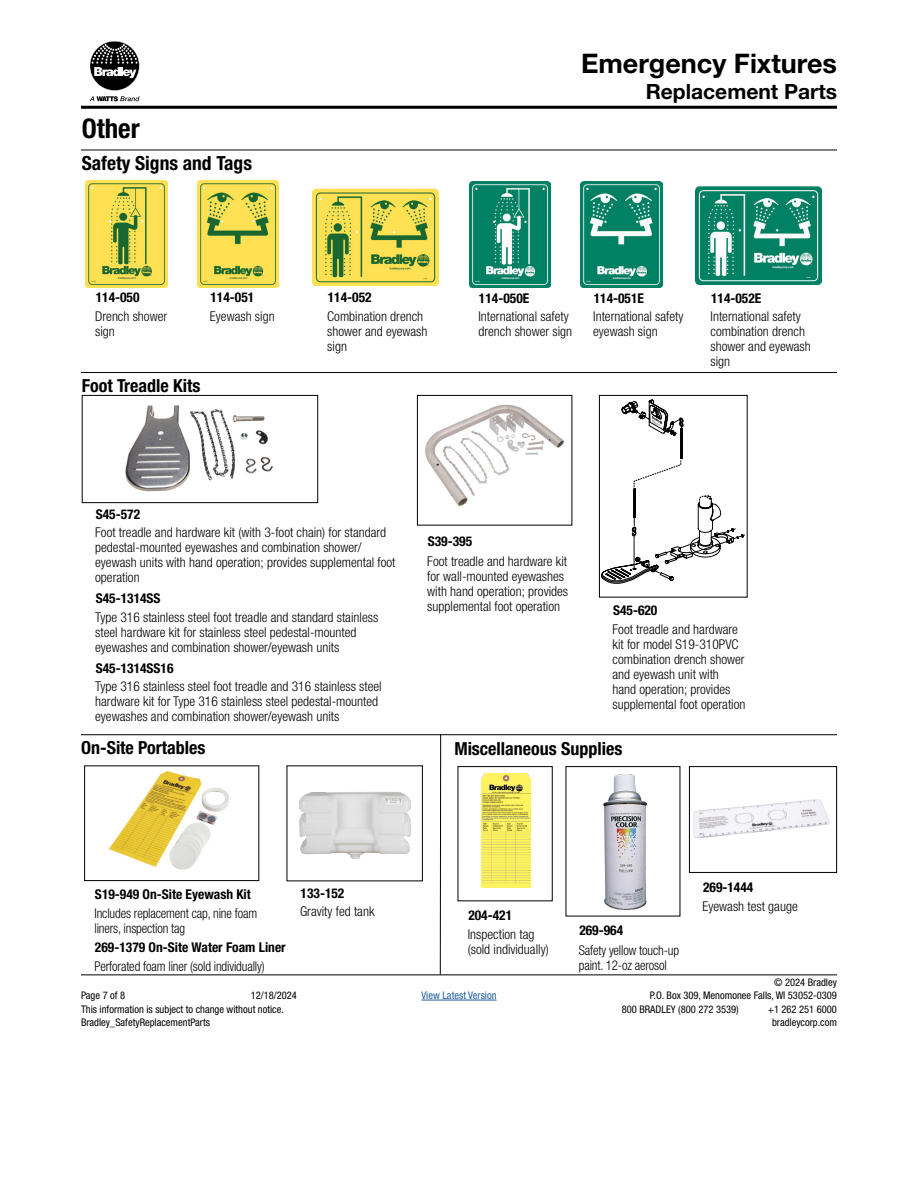
<style>
.page{position:relative;width:918px;height:1188px;background:#fff}
.page>*{position:absolute;margin:0;border:0;box-sizing:border-box;transform-origin:0 0}
.t1{font:700 27px "Helvetica Neue LT Std";color:#000}
.t2{font:700 condensed 27px "Helvetica Neue LT Std";color:#000}
.t3{font:700 21px "Helvetica Neue LT Std";color:#000}
.t4{font:700 condensed 19.5px "Helvetica Neue LT Std";color:#000}
.t5{font:700 condensed 18px "Helvetica Neue LT Std";color:#000}
.t6{font:300 condensed 13.5px/15px "Helvetica Neue LT Std";color:#000}
.t7{font:700 condensed 13.5px "Helvetica Neue LT Std";color:#000}
.t8{font:300 condensed 13.5px/15px "Helvetica Neue LT Std";color:#000;scale:.95 1}
.t9{font:condensed 10.5px/13.5px "Helvetica Neue LT Std";color:#000;text-align:center}
.t10{font:condensed 10.5px "Helvetica Neue LT Std";color:#215e9e}
</style>
<div class="page">
<hr style="left:81px;top:106px;width:756px;height:3px;background:#000">
<svg style="left:90px;top:41px;width:50px;height:60px"></svg>
<hr style="left:421px;top:1000px;width:76px;height:1px;background:#215e9e">
<img style="left:86px;top:181px;width:81px;height:106px">
<img style="left:197px;top:181px;width:82px;height:106px">
<img style="left:312px;top:188px;width:127px;height:98px">
<img style="left:481px;top:774px;width:49px;height:114px">
<img style="left:603px;top:774px;width:44px;height:136px">
<img style="left:693px;top:799px;width:137px;height:39px">
<div style="left:689px;top:766px;width:148px;height:107px;border:1px solid #000"></div>
<hr style="left:81px;top:150px;width:756px;height:1px;background:#000">
<hr style="left:81px;top:372px;width:756px;height:1px;background:#000">
<hr style="left:81px;top:734px;width:756px;height:1px;background:#000">
<hr style="left:81px;top:974px;width:756px;height:1px;background:#000">
<img style="left:125px;top:405px;width:148px;height:87px">
<div style="left:82px;top:395px;width:236px;height:108px;border:1px solid #000"></div>
<img style="left:425px;top:404px;width:139px;height:103px">
<div style="left:417px;top:395px;width:155px;height:131px;border:1px solid #000"></div>
<svg style="left:601px;top:400px;width:144px;height:183px"></svg>
<div style="left:599px;top:395px;width:149px;height:203px;border:1px solid #000"></div>
<img style="left:299px;top:792px;width:112px;height:67px">
<img style="left:109px;top:771px;width:120px;height:99px">
<div style="left:84px;top:765px;width:175px;height:116px;border:1px solid #000"></div>
<hr style="left:440px;top:734px;width:1px;height:240px;background:#000">
<img style="left:469px;top:181px;width:82px;height:107px">
<img style="left:581px;top:181px;width:81px;height:107px">
<img style="left:695px;top:187px;width:127px;height:97px">
<h1 class="t2" style="left:82px;top:112px;width:59px">Other</h1>
<h3 class="t4" style="left:82px;top:151px;width:172px">Safety Signs and Tags</h3>
<h1 class="t1" style="left:581px;top:47px;width:257px">Emergency Fixtures</h1>
<h2 class="t3" style="left:646px;top:78px;width:193px">Replacement Parts</h2>
<p class="t7" style="left:96px;top:289px;width:45px">114-050</p>
<p class="t6" style="left:95px;top:308px;width:73px">Drench shower sign</p>
<p class="t7" style="left:210px;top:289px;width:45px">114-051</p>
<p class="t6" style="left:210px;top:308px;width:66px">Eyewash sign</p>
<h3 class="t5" style="left:82px;top:375px;width:120px">Foot Treadle Kits</h3>
<p class="t7" style="left:328px;top:289px;width:45px">114-052</p>
<p class="t6" style="left:327px;top:308px;width:102px">Combination drench shower and eyewash sign</p>
<p class="t7" style="left:479px;top:290px;width:52px">114-050E</p>
<p class="t6" style="left:478px;top:309px;width:95px">International safety drench shower sign</p>
<p class="t7" style="left:594px;top:290px;width:52px">114-051E</p>
<p class="t6" style="left:593px;top:309px;width:92px">International safety eyewash sign</p>
<p class="t7" style="left:711px;top:290px;width:52px">114-052E</p>
<p class="t6" style="left:711px;top:309px;width:102px">International safety combination drench shower and eyewash sign</p>
<p class="t7" style="left:96px;top:506px;width:46px">S45-572</p>
<p class="t6" style="left:95px;top:525px;width:302px">Foot treadle and hardware kit (with 3-foot chain) for standard pedestal-mounted eyewashes and combination shower/ eyewash units with hand operation; provides supplemental foot operation</p>
<p class="t7" style="left:96px;top:590px;width:66px">S45-1314SS</p>
<p class="t6" style="left:95px;top:609px;width:285px">Type 316 stainless steel foot treadle and standard stainless steel hardware kit for stainless steel pedestal-mounted eyewashes and combination shower/eyewash units</p>
<p class="t7" style="left:96px;top:660px;width:79px">S45-1314SS16</p>
<p class="t6" style="left:95px;top:678px;width:288px">Type 316 stainless steel foot treadle and 316 stainless steel hardware kit for Type 316 stainless steel pedestal-mounted eyewashes and combination shower/eyewash units</p>
<p class="t7" style="left:428px;top:533px;width:46px">S39-395</p>
<p class="t6" style="left:427px;top:554px;width:142px">Foot treadle and hardware kit for wall‑mounted eyewashes with hand operation; provides supplemental foot operation</p>
<p class="t7" style="left:613px;top:602px;width:46px">S45-620</p>
<p class="t6" style="left:613px;top:622px;width:134px">Foot treadle and hardware kit for model S19-310PVC combination drench shower and eyewash unit with hand operation; provides supplemental foot operation</p>
<h3 class="t5" style="left:81px;top:736px;width:126px">On-Site Portables</h3>
<p class="t7" style="left:95px;top:886px;width:157px">S19-949 On-Site Eyewash Kit</p>
<p class="t8" style="left:94px;top:906px;width:173px">Includes replacement cap, nine foam liners, inspection tag</p>
<p class="t7" style="left:95px;top:939px;width:192px">269-1379 On-Site Water Foam Liner</p>
<p class="t8" style="left:94px;top:959px;width:181px">Perforated foam liner (sold individually)</p>
<p class="t7" style="left:301px;top:885px;width:45px">133-152</p>
<p class="t6" style="left:300px;top:904px;width:76px">Gravity fed tank</p>
<h3 class="t5" style="left:454px;top:738px;width:170px">Miscellaneous Supplies</h3>
<p class="t7" style="left:468px;top:907px;width:45px">204-421</p>
<p class="t6" style="left:468px;top:927px;width:82px">Inspection tag (sold individually)</p>
<p class="t7" style="left:579px;top:922px;width:45px">269-964</p>
<p class="t8" style="left:579px;top:942px;width:107px">Safety yellow touch-up paint. 12-oz aerosol</p>
<p class="t7" style="left:703px;top:879px;width:52px">269-1444</p>
<p class="t6" style="left:703px;top:899px;width:97px">Eyewash test gauge</p>
<p class="t9" style="left:81px;top:988px;width:217px;text-align:left;text-indent:170px">12/18/2024<br>This information is subject to change without notice.<br>Bradley_SafetyReplacementParts</p>
<p class="t10" style="left:421px;top:989px;width:77px">View Latest Version</p>
<p class="t9" style="left:81px;top:988px;width:46px">Page 7 of 8</p>
<p class="t9" style="left:774px;top:975px;width:64px">© 2024 Bradley</p>
<p class="t9" style="left:650px;top:988px;width:189px">P.O. Box 309, Menomonee Falls, WI 53052-0309</p>
<p class="t9" style="left:622px;top:1002px;width:119px">800 BRADLEY (800 272 3539)</p>
<p class="t9" style="left:768px;top:1002px;width:71px">+1 262 251 6000 bradleycorp.com</p>
</div>
